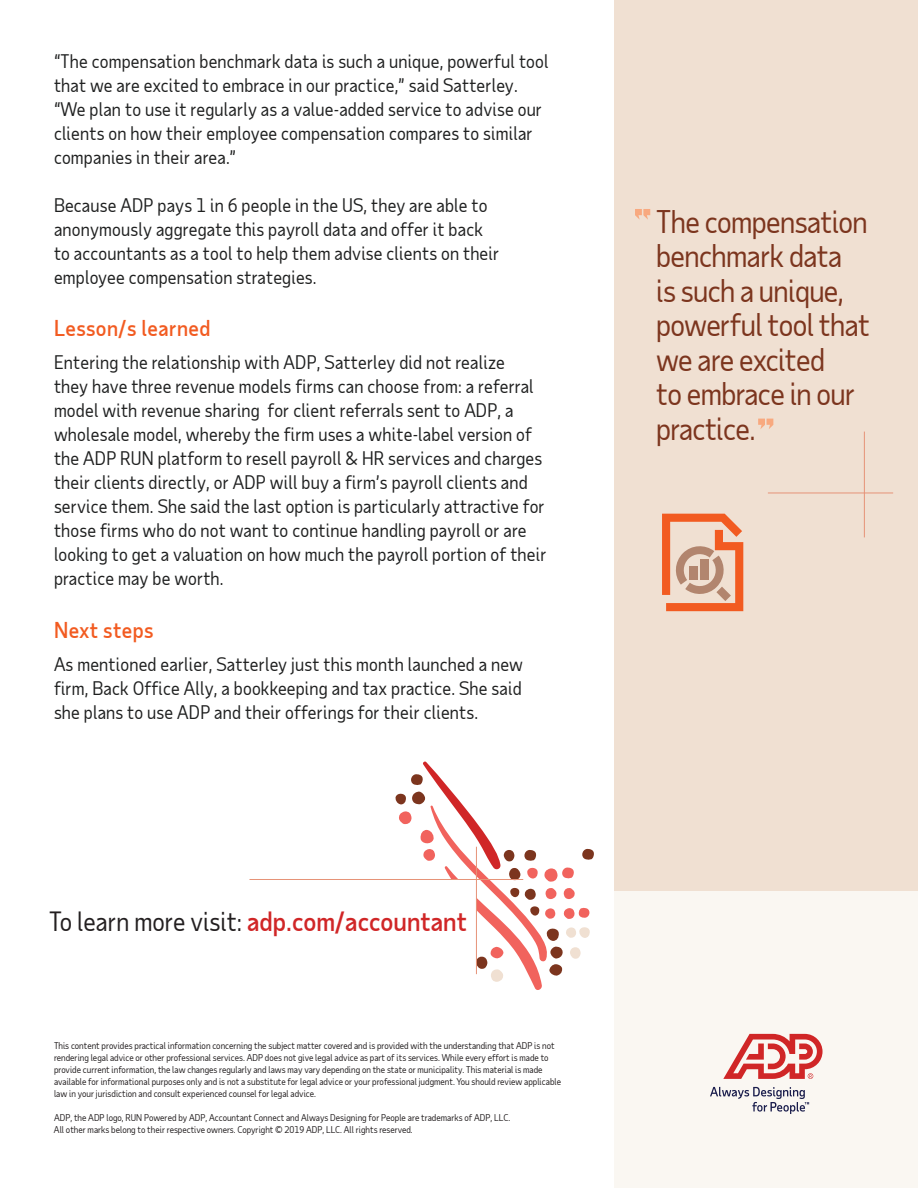
<style>
.page{position:relative;width:918px;height:1188px;background:#fff}
.page>*{position:absolute;margin:0;border:0;box-sizing:border-box;transform-origin:0 0}
.t1{font:30px/34.5px "Taub Sans";letter-spacing:-.02em;color:#7c351e}
.t2{font:500 25.5px "Taub Sans";color:#d02627}
.t3{font:500 21px "Taub Sans";letter-spacing:.02em;color:#f25b21}
.t4{font:18px/24px "Taub Sans";letter-spacing:.01em;color:#1f2020}
.t5{font:9px/12px "Taub Sans";color:#231f20}
.s1{font-weight:400;color:#231f20}
.s2{font-style:inherit}
</style>
<div class="page">
<svg style="left:395px;top:761px;width:199px;height:229px"></svg>
<div style="left:307px;top:879px;width:169px;height:94px;background:#fff"></div>
<div style="left:615px;top:0;width:303px;height:891px;background:#f0e0d2"></div>
<div style="left:615px;top:891px;width:303px;height:297px;background:#faf7f2"></div>
<svg style="left:723px;top:1034px;width:100px;height:45px"></svg>
<svg style="left:710px;top:1087px;width:99px;height:27px"></svg>
<hr style="left:249px;top:879px;width:274px;height:1px;background:#e69378">
<hr style="left:476px;top:847px;width:1px;height:127px;background:#e69378">
<svg style="left:758px;top:419px;width:15px;height:10px"></svg>
<svg style="left:635px;top:209px;width:15px;height:11px"></svg>
<hr style="left:768px;top:493px;width:125px;height:1px;background:#e69378">
<hr style="left:864px;top:432px;width:1px;height:105px;background:#e69378">
<svg style="left:662px;top:514px;width:81px;height:97px"></svg>
<div style="left:690px;top:567px;width:8px;height:13px;background:#b2856e"></div>
<div style="left:701px;top:559px;width:8px;height:21px;background:#b2856e"></div>
<p class="t4" style="left:54px;top:49px;width:496px">“The compensation benchmark data is such a unique, powerful tool that we are excited to embrace in our practice,” said Satterley. “We plan to use it regularly as a value-added service to advise our clients on how their employee compensation compares to similar companies in their area.”</p>
<p class="t4" style="left:54px;top:193px;width:447px">Because ADP pays 1 in 6 people in the US, they are able to anonymously aggregate this payroll data and offer it back to accountants as a tool to help them advise clients on their employee compensation strategies.</p>
<p class="t3" style="left:54px;top:314px;width:158px">Lesson/s learned</p>
<p class="t4" style="left:54px;top:350px;width:494px">Entering the relationship with ADP, Satterley did not realize<br>they have three revenue models firms can choose from: a referral model with revenue sharing for client referrals sent to ADP, a wholesale model, whereby the firm uses a white-label version of the ADP RUN platform to resell payroll &amp; HR services and charges their clients directly, or ADP will buy a firm’s payroll clients and service them. She said the last option is particularly attractive for those firms who do not want to continue handling payroll or are looking to get a valuation on how much the payroll portion of their practice may be worth.</p>
<p class="t3" style="left:54px;top:616px;width:101px">Next steps</p>
<p class="t4" style="left:54px;top:652px;width:471px;text-align:justify">As mentioned earlier, Satterley just this month launched a new firm, Back Office Ally, a bookkeeping and tax practice. She said she plans to use ADP and their offerings for their clients.</p>
<p class="t2" style="left:49px;top:905px;width:419px"><span class="s1">To learn more visit:</span> adp.com/accountant</p>
<p class="t5" style="left:54px;top:1039px;width:509px">This content provides practical information concerning the subject matter covered and is provided with the understanding that ADP is not rendering legal advice or other professional services. ADP does not give legal advice as part of its services. While every effort is made to provide current information, the law changes regularly and laws may vary depending on the state or municipality. This material is made available for informational purposes only and is not a substitute for legal advice or your professional judgment. You should review applicable law in your jurisdiction and consult experienced counsel for legal advice.</p>
<p class="t5" style="left:54px;top:1111px;width:458px">ADP, the ADP logo, RUN <span class="s2">P</span>owered by ADP, Accountant Connect and Always Designing for People are trademarks of ADP, LLC.<br>All other marks belong to their respective owners. Copyright © 2019 ADP, LLC. All rights reserved.</p>
<p class="t1" style="left:656px;top:203px;width:215px">The compensation benchmark data<br>is such a unique, powerful tool that we are excited<br>to embrace in our practice.</p>
</div>
